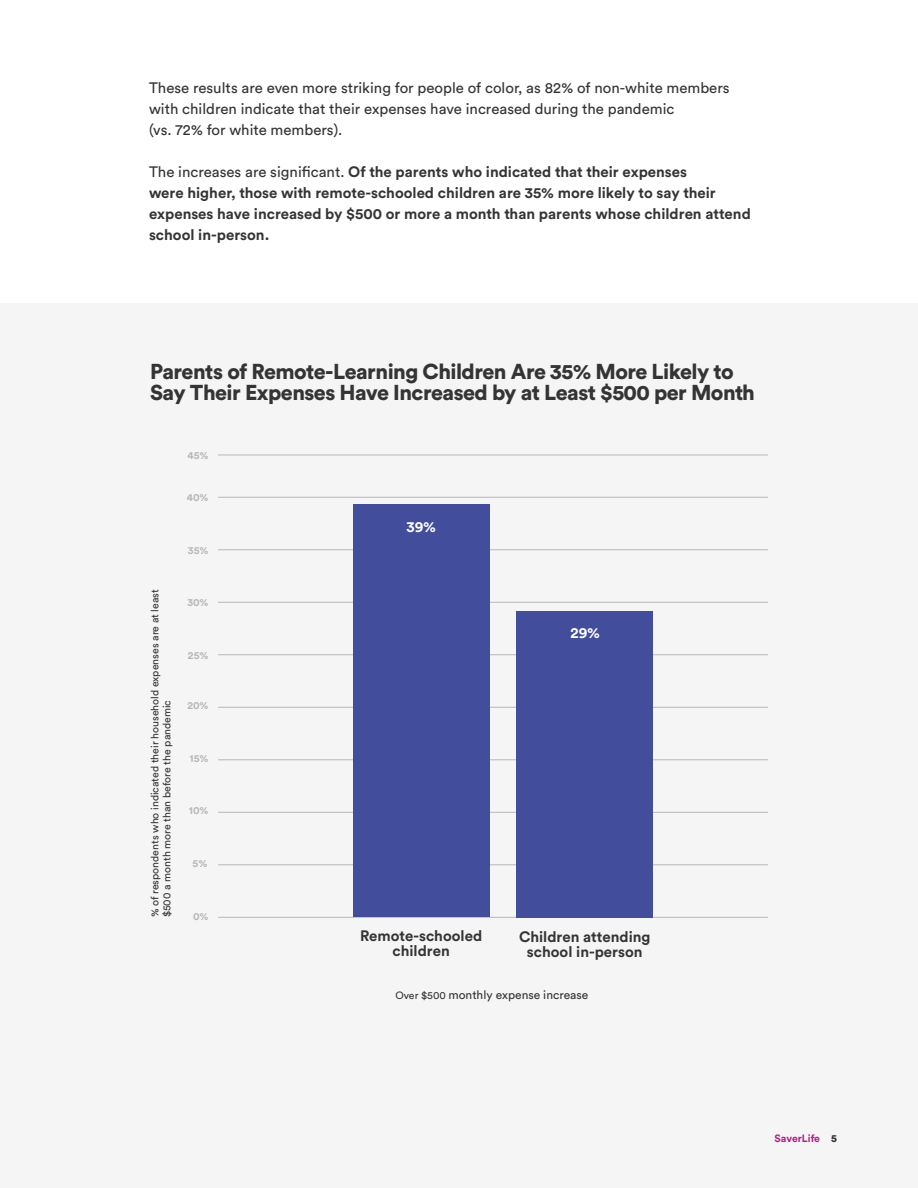
<style>
.page{position:relative;width:918px;height:1188px;background:#fff}
.page>*{position:absolute;margin:0;border:0;box-sizing:border-box;transform-origin:0 0}
.t1{font:900 21.3px/21.3px "Circular Std";letter-spacing:-.025em;color:#333433}
.t2{font:700 15px/21px "Circular Std";color:#343433;text-align:center}
.t3{font:15px/21px "Circular Std";color:#343433}
.t4{font:700 15px "Circular Std";color:#fff}
.t5{font:12px "Circular Std";color:#333433}
.t6{font:10.5px/12px "Circular Std";color:#333433}
.t7{font:700 10.5px "Circular Std";color:#b6b7b7}
.t8{font:700 10.5px "Circular Std";color:#bf1a89}
.s1{font-weight:400}
.s2{font-size:10.5px}
.s3{font-weight:900;color:#333433}
</style>
<div class="page">
<div style="left:0;top:303px;width:918px;height:885px;background:#f5f5f5"></div>
<hr style="left:218px;top:917px;width:550px;height:1px;background:#b6b7b7">
<hr style="left:218px;top:760px;width:550px;height:1px;background:#b6b7b7">
<hr style="left:218px;top:865px;width:550px;height:1px;background:#b6b7b7">
<hr style="left:218px;top:707px;width:550px;height:1px;background:#b6b7b7">
<hr style="left:218px;top:550px;width:550px;height:1px;background:#b6b7b7">
<hr style="left:218px;top:602px;width:550px;height:1px;background:#b6b7b7">
<hr style="left:218px;top:812px;width:550px;height:1px;background:#b6b7b7">
<hr style="left:218px;top:655px;width:550px;height:1px;background:#b6b7b7">
<hr style="left:218px;top:497px;width:550px;height:1px;background:#b6b7b7">
<hr style="left:218px;top:455px;width:550px;height:1px;background:#b6b7b7">
<div style="left:517px;top:611px;width:136px;height:306px;background:#424d9c"></div>
<div style="left:353px;top:504px;width:136px;height:413px;background:#424d9c"></div>
<p class="t3" style="left:149px;top:77px;width:582px">These results are even more striking for people of color, as 82% of non-white members with children indicate that their expenses have increased during the pandemic<br>(vs. 72% for white members).</p>
<p class="t2" style="left:149px;top:161px;width:603px;text-align:left"><span class="s1">The increases are significant.</span> Of the parents who indicated that their expenses<br>were higher, those with remote-schooled children are 35% more likely to say their expenses have increased by $500 or more a month than parents whose children attend school in-person.</p>
<h1 class="t1" style="left:150px;top:360px;width:606px">Parents of Remote-Learning Children Are 35% More Likely to<br>Say Their Expenses Have Increased by at Least $500 per Month</h1>
<p class="t7" style="left:187px;top:449px;width:23px">45%</p>
<p class="t7" style="left:187px;top:491px;width:23px">40%</p>
<p class="t6" style="left:149px;top:917px;width:330px;rotate:-90deg">% of respondents who indicated their household expenses are at least $500 a month more than before the pandemic</p>
<p class="t7" style="left:188px;top:543px;width:22px">35%</p>
<p class="t7" style="left:187px;top:596px;width:23px">30%</p>
<p class="t7" style="left:188px;top:649px;width:22px">25%</p>
<p class="t7" style="left:187px;top:699px;width:23px">20%</p>
<p class="t7" style="left:189px;top:752px;width:20px">15%</p>
<p class="t7" style="left:189px;top:804px;width:21px">10%</p>
<p class="t7" style="left:193px;top:857px;width:16px">5%</p>
<p class="t7" style="left:193px;top:909px;width:17px">0%</p>
<p class="t4" style="left:407px;top:517px;width:31px">39%</p>
<p class="t4" style="left:571px;top:623px;width:31px">29%</p>
<p class="t2" style="left:360px;top:928px;width:124px;line-height:15px">Remote-schooled children</p>
<p class="t2" style="left:519px;top:928px;width:133px;line-height:15px">Children attending school in-person</p>
<p class="t5" style="left:395px;top:987px;width:194px"><span class="s2">Over $500</span> monthly expense increase</p>
<p class="t8" style="left:775px;top:1132px;width:64px">SaverLife <span class="s3">5</span></p>
</div>
